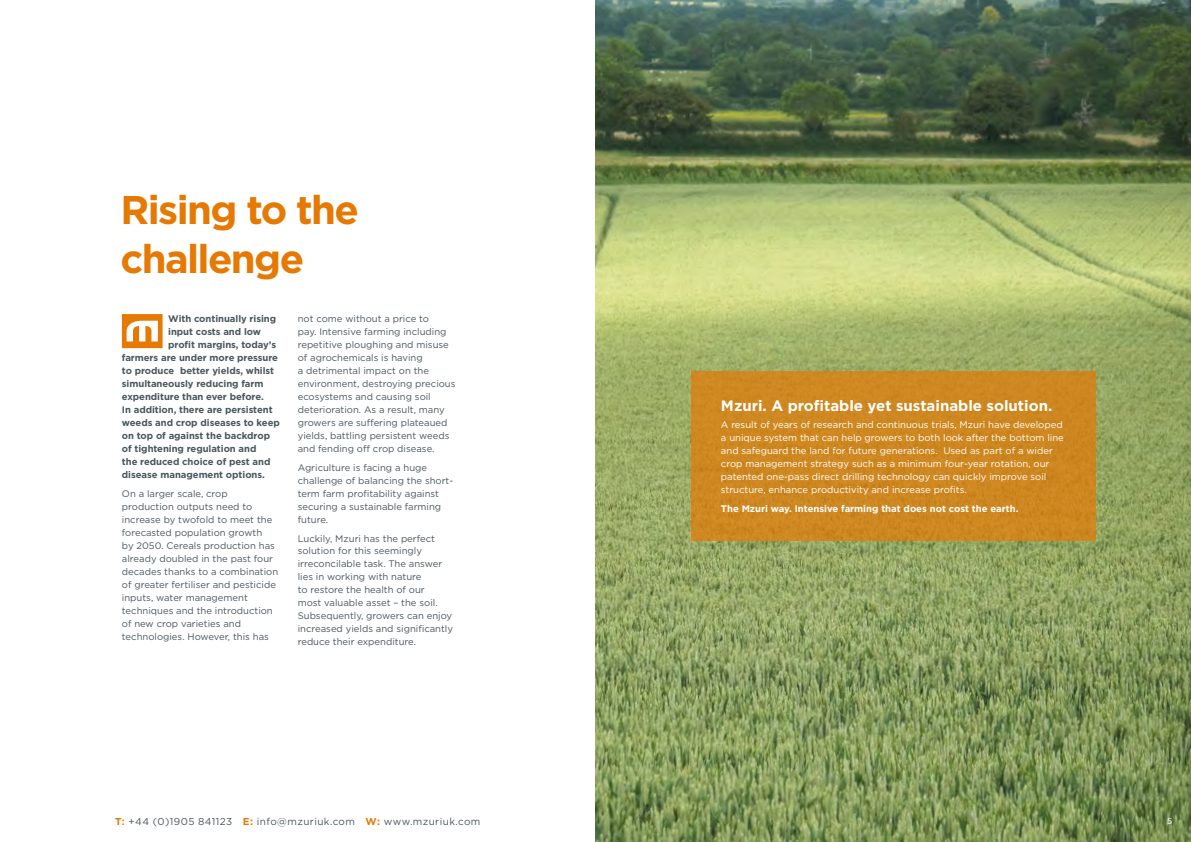
<style>
.page{position:relative;width:1191px;height:842px;background:#fff}
.page>*{position:absolute;margin:0;border:0;box-sizing:border-box;transform-origin:0 0}
.t1{font:700 40px/49px "Gotham";letter-spacing:-.04em;color:#e67903}
.t2{font:700 15px "Gotham";color:#fff}
.t3{font:10px "Gotham";letter-spacing:.04em;color:#4a575d}
.t4{font:9.5px/13px "Gotham";color:#4a575d}
.t5{font:9.5px/13px "Gotham";color:#fff}
.t6{font:700 9.5px "Gotham";letter-spacing:-.005em;color:#4a575d}
.t7{font:700 9.5px "Gotham";color:#fff}
.t8{font:8.5px "Gotham";color:#fff}
.s1{font-weight:700;color:#e67903}
</style>
<div class="page">
<svg style="left:122px;top:314px;width:40px;height:34px"></svg>
<img style="left:595px;top:0;width:596px;height:842px">
<div style="left:691px;top:371px;width:404px;height:170px;background:#cf8820"></div>
<h1 class="t1" style="left:120px;top:185px;width:240px">Rising to the challenge</h1>
<p class="t6" style="left:168px;top:313px;width:109px">With continually rising</p>
<p class="t6" style="left:168px;top:326px;width:94px">input costs and low</p>
<p class="t6" style="left:168px;top:339px;width:109px">profit margins, today’s</p>
<p class="t6" style="left:122px;top:352px;width:158px">farmers are under more pressure</p>
<p class="t6" style="left:122px;top:365px;width:154px">to produce better yields, whilst</p>
<p class="t6" style="left:122px;top:378px;width:143px">simultaneously reducing farm</p>
<p class="t6" style="left:122px;top:391px;width:143px">expenditure than ever before.</p>
<p class="t6" style="left:122px;top:404px;width:152px">In addition, there are persistent</p>
<p class="t6" style="left:122px;top:417px;width:159px">weeds and crop diseases to keep</p>
<p class="t6" style="left:122px;top:430px;width:150px">on top of against the backdrop</p>
<p class="t6" style="left:122px;top:443px;width:136px">of tightening regulation and</p>
<p class="t6" style="left:122px;top:456px;width:150px">the reduced choice of pest and</p>
<p class="t6" style="left:122px;top:469px;width:144px">disease management options.</p>
<p class="t4" style="left:122px;top:487px;width:158px">On a larger scale, crop production outputs need to increase by twofold to meet the forecasted population growth<br>by 2050. Cereals production has already doubled in the past four decades thanks to a combination of greater fertiliser and pesticide inputs, water management techniques and the introduction of new crop varieties and technologies. However, this has</p>
<p class="t4" style="left:298px;top:312px;width:159px">not come without a price to<br>pay. Intensive farming including repetitive ploughing and misuse of agrochemicals is having<br>a detrimental impact on the environment, destroying precious ecosystems and causing soil deterioration. As a result, many growers are suffering plateaued yields, battling persistent weeds and fending off crop disease.</p>
<p class="t4" style="left:298px;top:461px;width:157px">Agriculture is facing a huge challenge of balancing the short&shy;term farm profitability against securing a sustainable farming future.</p>
<p class="t4" style="left:298px;top:531px;width:157px">Luckily, Mzuri has the perfect solution for this seemingly irreconcilable task. The answer lies in working with nature<br>to restore the health of our<br>most valuable asset – the soil.<br>Subsequently, growers can enjoy increased yields and significantly reduce their expenditure.</p>
<p class="t3" style="left:115px;top:815px;width:367px"><span class="s1">T:</span> +44 (0)1905 841123 <span class="s1">E:</span> info@mzuriuk.com <span class="s1">W:</span> www.mzuriuk.com</p>
<h2 class="t2" style="left:721px;top:396px;width:333px">Mzuri. A profitable yet sustainable solution.</h2>
<p class="t5" style="left:721px;top:418px;width:344px">A result of years of research and continuous trials, Mzuri have developed a unique system that can help growers to both look after the bottom line and safeguard the land for future generations. Used as part of a wider crop management strategy such as a minimum four-year rotation, our patented one-pass direct drilling technology can quickly improve soil structure, enhance productivity and increase profits.</p>
<p class="t7" style="left:721px;top:502px;width:299px">The Mzuri way. Intensive farming that does not cost the earth.</p>
<p class="t8" style="left:1167px;top:816px;width:7px">5</p>
</div>
